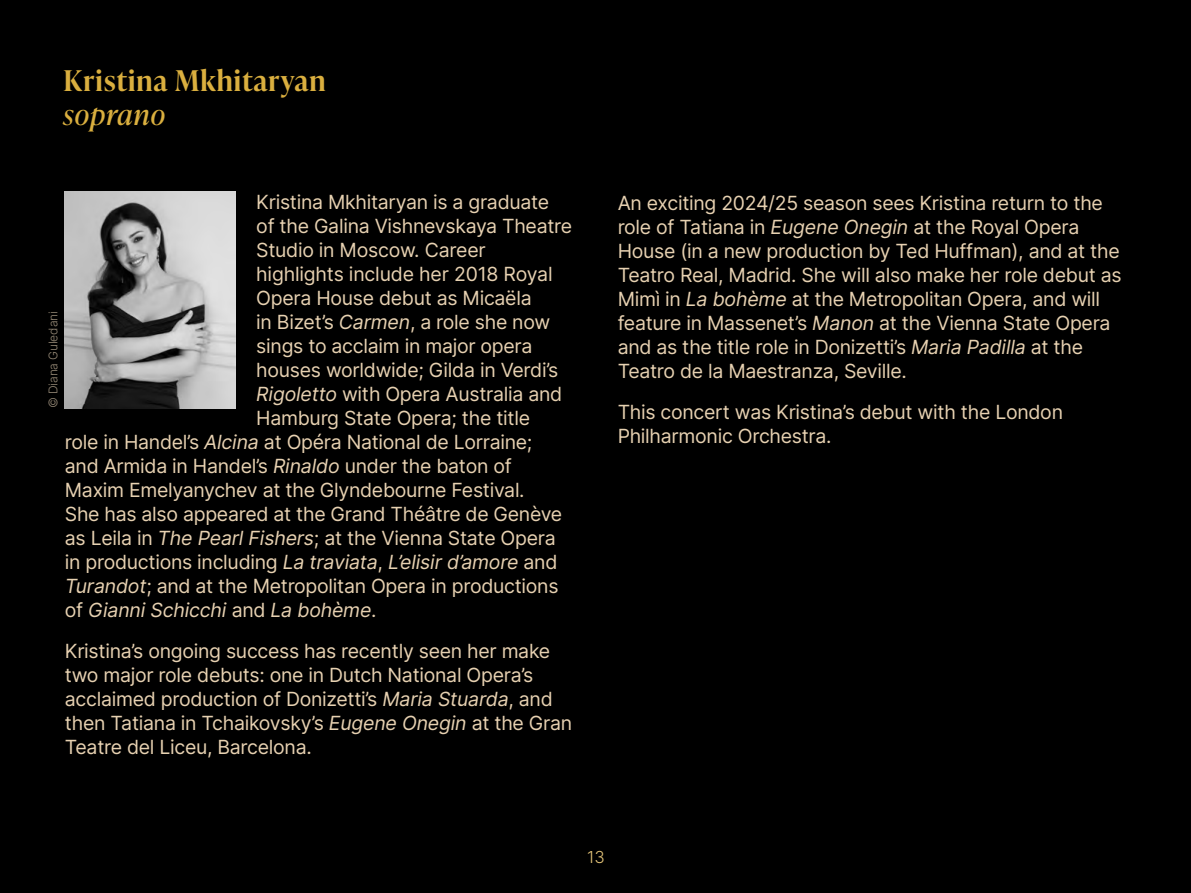
<style>
.page{position:relative;width:1191px;height:893px;background:#000}
.page>*{position:absolute;margin:0;border:0;box-sizing:border-box;transform-origin:0 0}
.t1{font:600 28.5px "Ivy Presto Headline";letter-spacing:.04em;color:#daaf3f}
.t2{font:italic 28.5px "Ivy Presto Headline";letter-spacing:.04em;color:#daaf3f}
.t3{font:19.5px/24px "Inter";letter-spacing:-.015em;color:#e7d1b1}
.t4{font:300 16.5px "Inter";color:#e3c378}
.t5{font:300 12px "Inter";letter-spacing:-.01em;color:#978a77}
</style>
<div class="page">
<img style="left:65px;top:191px;width:170px;height:217px">
<h1 class="t1" style="left:64px;top:60px;width:264px">Kristina Mkhitaryan</h1>
<h1 class="t2" style="left:64px;top:95px;width:103px">soprano</h1>
<p class="t3" style="left:256px;top:190px;width:294px">Kristina Mkhitaryan is a graduate</p>
<p class="t3" style="left:256px;top:214px;width:317px">of the Galina Vishnevskaya Theatre</p>
<p class="t3" style="left:256px;top:238px;width:231px">Studio in Moscow. Career</p>
<p class="t3" style="left:256px;top:262px;width:298px">highlights include her 2018 Royal</p>
<p class="t3" style="left:256px;top:286px;width:277px">Opera House debut as Micaëla</p>
<p class="t3" style="left:256px;top:310px;width:295px">in Bizet’s Carmen, a role she now</p>
<p class="t3" style="left:256px;top:334px;width:278px">sings to acclaim in major opera</p>
<p class="t3" style="left:256px;top:358px;width:304px">houses worldwide; Gilda in Verdi’s</p>
<p class="t3" style="left:256px;top:382px;width:307px">Rigoletto with Opera Australia and</p>
<p class="t3" style="left:256px;top:406px;width:275px">Hamburg State Opera; the title</p>
<p class="t3" style="left:65px;top:430px;width:469px">role in Handel’s Alcina at Opéra National de Lorraine;</p>
<p class="t3" style="left:65px;top:454px;width:448px">and Armida in Handel’s Rinaldo under the baton of</p>
<p class="t3" style="left:65px;top:478px;width:461px">Maxim Emelyanychev at the Glyndebourne Festival.</p>
<p class="t3" style="left:65px;top:502px;width:499px">She has also appeared at the Grand Théâtre de Genève</p>
<p class="t3" style="left:65px;top:526px;width:492px">as Leila in The Pearl Fishers; at the Vienna State Opera</p>
<p class="t3" style="left:65px;top:550px;width:494px">in productions including La traviata, L’elisir d’amore and</p>
<p class="t3" style="left:65px;top:574px;width:495px">Turandot; and at the Metropolitan Opera in productions</p>
<p class="t3" style="left:65px;top:598px;width:313px">of Gianni Schicchi and La bohème.</p>
<p class="t3" style="left:65px;top:639px;width:509px">Kristina’s ongoing success has recently seen her make two major role debuts: one in Dutch National Opera’s acclaimed production of Donizetti’s Maria Stuarda, and then Tatiana in Tchaikovsky’s Eugene Onegin at the Gran Teatre del Liceu, Barcelona.</p>
<p class="t5" style="left:44px;top:408px;width:98px;rotate:-90deg">© Diana Guledani</p>
<p class="t3" style="left:617px;top:191px;width:505px">An exciting 2024/25 season sees Kristina return to the role of Tatiana in Eugene Onegin at the Royal Opera House (in a new production by Ted Huffman), and at the Teatro Real, Madrid. She will also make her role debut as Mimì in La bohème at the Metropolitan Opera, and will feature in Massenet’s Manon at the Vienna State Opera and as the title role in Donizetti’s Maria Padilla at the Teatro de la Maestranza, Seville.</p>
<p class="t3" style="left:617px;top:400px;width:447px">This concert was Kristina’s debut with the London<br>Philharmonic Orchestra.</p>
<p class="t4" style="left:587px;top:845px;width:19px">13</p>
</div>
